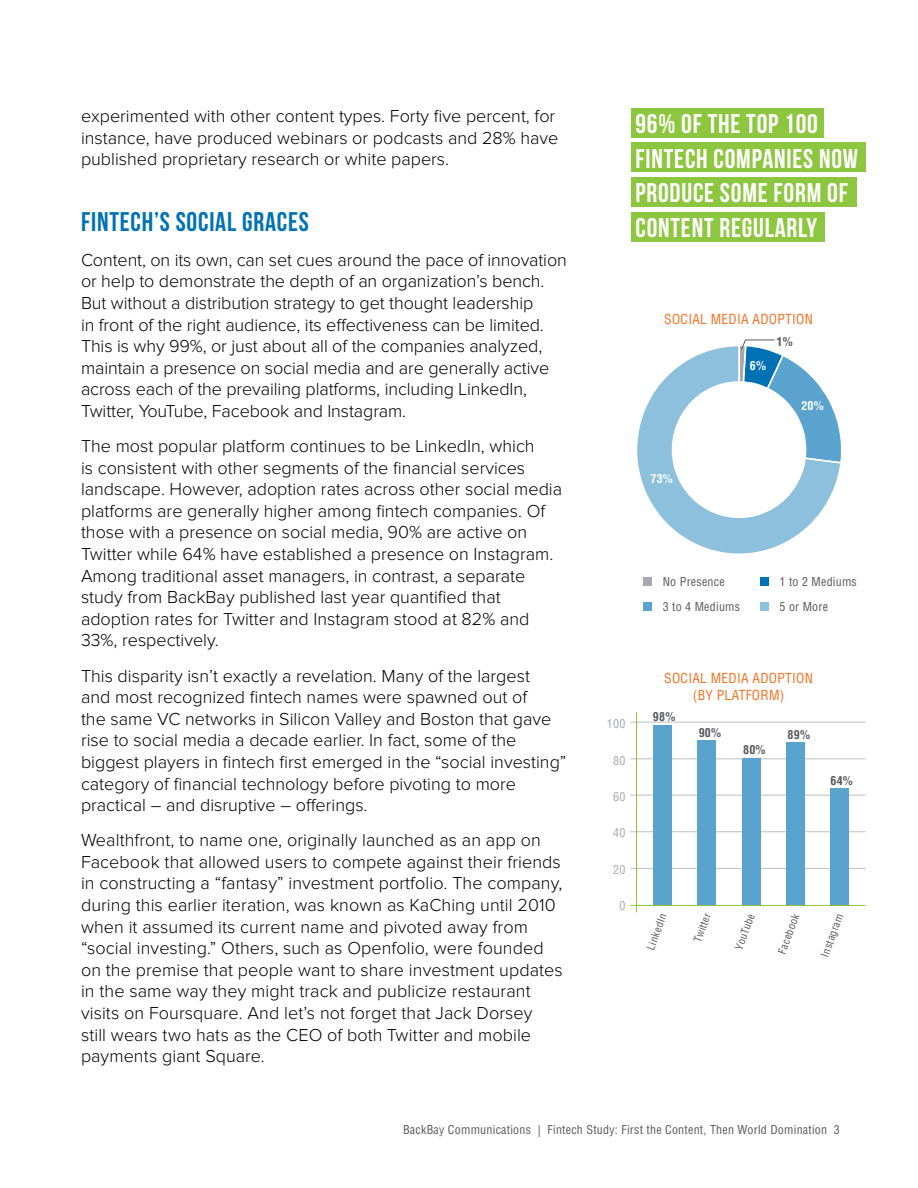
<style>
.page{position:relative;width:918px;height:1188px;background:#fff}
.page>*{position:absolute;margin:0;border:0;box-sizing:border-box;transform-origin:0 0}
.t1{font:245.1px "Chartwell Bars Vertical";color:#59a3ce}
.t2{font:27px/34.5px "Bebas Neue";letter-spacing:.03em;color:#fff}
.t3{font:27px "Bebas Neue";letter-spacing:.03em;color:#0072b4}
.t4{font:300 18px/21.6px "Proxima Nova";color:#000}
.t5{font:condensed 13.5px/16.5px "Helvetica";letter-spacing:.02em;color:#f36f21;text-align:center}
.t6{font:condensed 12px/25.5px "Helvetica";letter-spacing:.02em;color:#58595b}
.t7{font:700 condensed 12px "Helvetica";letter-spacing:.02em;color:#58595b}
.t8{font:condensed 12px "Helvetica";letter-spacing:.02em;color:#a7a9ac}
.t9{font:700 condensed 12px "Helvetica";color:#fff}
.t10{font:condensed 10.5px "Helvetica";color:#58595b}
</style>
<div class="page">
<div style="left:631px;top:177px;width:225px;height:30px;background:#8dc63f"></div>
<div style="left:631px;top:212px;width:194px;height:30px;background:#8dc63f"></div>
<div style="left:631px;top:142px;width:234px;height:30px;background:#8dc63f"></div>
<div style="left:631px;top:108px;width:193px;height:30px;background:#8dc63f"></div>
<div style="left:643px;top:577px;width:9px;height:9px;background:#a7a9ac"></div>
<div style="left:643px;top:603px;width:9px;height:8px;background:#59a3ce"></div>
<div style="left:760px;top:577px;width:9px;height:9px;background:#0072b4"></div>
<div style="left:760px;top:603px;width:9px;height:8px;background:#8cc0dd"></div>
<hr style="left:630px;top:758px;width:236px;height:1px;background:#bcbec0">
<hr style="left:630px;top:795px;width:236px;height:1px;background:#bcbec0">
<hr style="left:630px;top:831px;width:236px;height:1px;background:#bcbec0">
<hr style="left:630px;top:868px;width:236px;height:1px;background:#bcbec0">
<hr style="left:630px;top:722px;width:236px;height:1px;background:#bcbec0">
<hr style="left:636px;top:722px;width:1px;height:190px;background:#8dc63f">
<hr style="left:636px;top:712px;width:1px;height:190px;background:#8dc63f">
<hr style="left:630px;top:905px;width:236px;height:1px;background:#8dc63f">
<svg style="left:637px;top:339px;width:204px;height:215px"></svg>
<p class="t4" style="left:81px;top:106px;width:479px">experimented with other content types. Forty five percent, for instance, have produced webinars or podcasts and 28% have published proprietary research or white papers.</p>
<h2 class="t3" style="left:81px;top:207px;width:229px">FINTECH’S SOCIAL GRACES</h2>
<p class="t4" style="left:81px;top:250px;width:487px">Content, on its own, can set cues around the pace of innovation or help to demonstrate the depth of an organization’s bench.<br>But without a distribution strategy to get thought leadership<br>in front of the right audience, its effectiveness can be limited.<br>This is why 99%, or just about all of the companies analyzed, maintain a presence on social media and are generally active across each of the prevailing platforms, including LinkedIn, Twitter, YouTube, Facebook and Instagram.</p>
<p class="t4" style="left:81px;top:436px;width:483px">The most popular platform continues to be LinkedIn, which<br>is consistent with other segments of the financial services landscape. However, adoption rates across other social media platforms are generally higher among fintech companies. Of those with a presence on social media, 90% are active on Twitter while 64% have established a presence on Instagram.<br>Among traditional asset managers, in contrast, a separate study from BackBay published last year quantified that adoption rates for Twitter and Instagram stood at 82% and 33%, respectively.</p>
<p class="t4" style="left:81px;top:666px;width:487px">This disparity isn’t exactly a revelation. Many of the largest<br>and most recognized fintech names were spawned out of<br>the same VC networks in Silicon Valley and Boston that gave rise to social media a decade earlier. In fact, some of the biggest players in fintech first emerged in the “social investing” category of financial technology before pivoting to more practical – and disruptive – offerings.</p>
<p class="t4" style="left:81px;top:830px;width:483px">Wealthfront, to name one, originally launched as an app on Facebook that allowed users to compete against their friends in constructing a “fantasy” investment portfolio. The company, during this earlier iteration, was known as KaChing until 2010 when it assumed its current name and pivoted away from “social investing.” Others, such as Openfolio, were founded on the premise that people want to share investment updates in the same way they might track and publicize restaurant visits on Foursquare. And let’s not forget that Jack Dorsey<br>still wears two hats as the CEO of both Twitter and mobile payments giant Square.</p>
<h2 class="t2" style="left:635px;top:106px;width:224px">96% OF THE TOP 100<br>FINTECH COMPANIES NOW<br>PRODUCE SOME FORM OF<br>CONTENT REGULARLY</h2>
<p class="t5" style="left:664px;top:311px;width:150px">SOCIAL MEDIA ADOPTION</p>
<p class="t7" style="left:777px;top:334px;width:18px">1%</p>
<p class="t9" style="left:650px;top:471px;width:24px">73%</p>
<p class="t9" style="left:750px;top:358px;width:18px">6%</p>
<p class="t9" style="left:801px;top:398px;width:24px">20%</p>
<p class="t6" style="left:663px;top:569px;width:79px">No Presence<br>3 to 4 Mediums</p>
<p class="t6" style="left:780px;top:569px;width:79px">1 to 2 Mediums<br>5 or More</p>
<p class="t8" style="left:607px;top:716px;width:20px">100</p>
<p class="t8" style="left:613px;top:753px;width:14px">80</p>
<p class="t8" style="left:613px;top:789px;width:14px">60</p>
<p class="t8" style="left:613px;top:825px;width:14px">40</p>
<p class="t8" style="left:613px;top:862px;width:14px">20</p>
<p class="t8" style="left:619px;top:898px;width:7px">0</p>
<p class="t5" style="left:664px;top:670px;width:150px">SOCIAL MEDIA ADOPTION (BY PLATFORM)</p>
<h1 class="t1" style="left:640px;top:671px;width:223px">98+90+80+89+64</h1>
<p class="t10" style="left:644px;top:947px;width:40px;rotate:-70deg">LinkedIn</p>
<p class="t10" style="left:732px;top:947px;width:39px;rotate:-70deg">YouTube</p>
<p class="t10" style="left:775px;top:951px;width:43px;rotate:-70deg">Facebook</p>
<p class="t10" style="left:818px;top:954px;width:47px;rotate:-70deg">Instagram</p>
<p class="t7" style="left:653px;top:709px;width:24px">98%</p>
<p class="t7" style="left:699px;top:725px;width:24px">90%</p>
<p class="t7" style="left:788px;top:727px;width:24px">89%</p>
<p class="t7" style="left:743px;top:743px;width:24px">80%</p>
<p class="t7" style="left:830px;top:773px;width:24px">64%</p>
<p class="t10" style="left:691px;top:939px;width:32px;rotate:-70deg">Twitter</p>
<p class="t6" style="left:403px;top:1117px;width:438px">BackBay Communications | Fintech Study: First the Content, Then World Domination 3</p>
</div>
